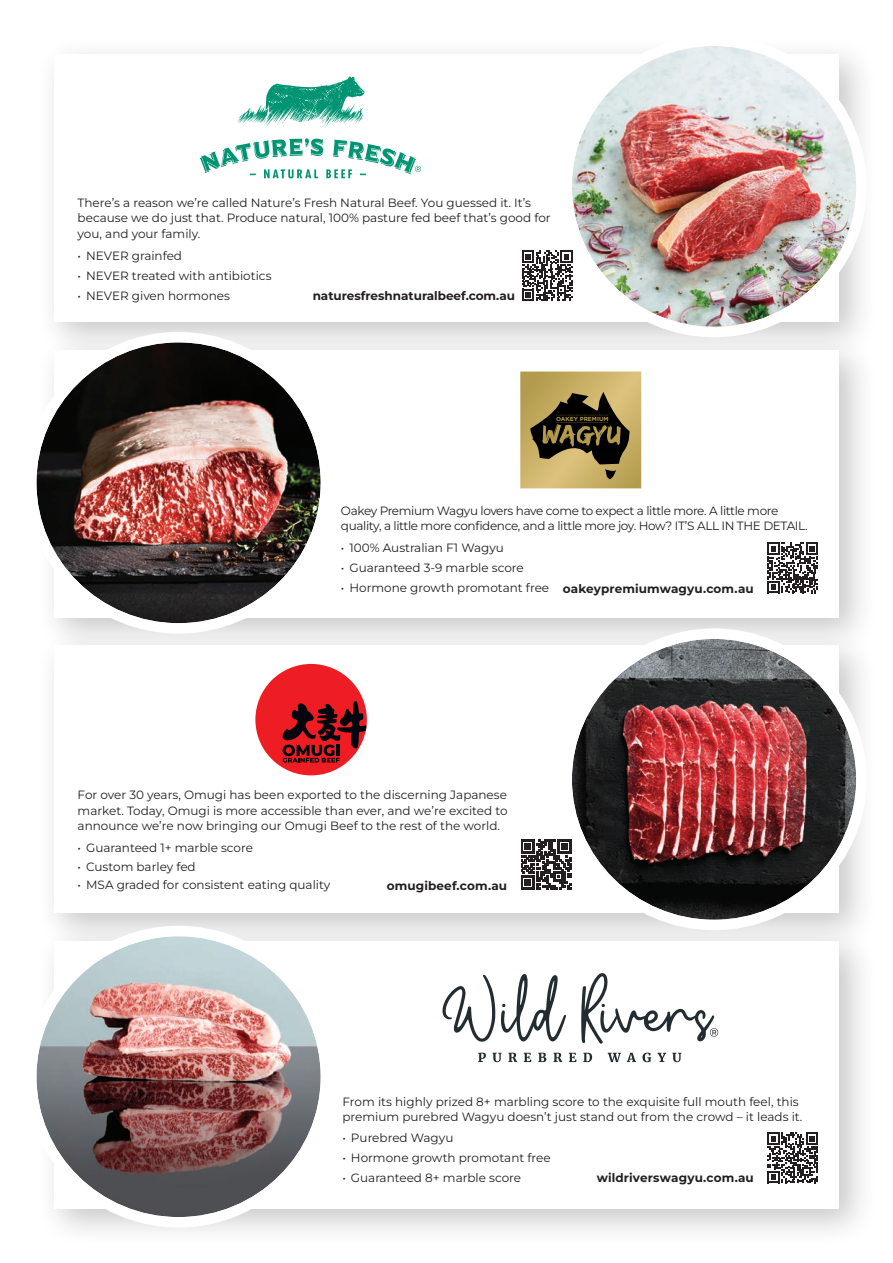
<style>
.page{position:relative;width:893px;height:1263px;background:#fff}
.page>*{position:absolute;margin:0;border:0;box-sizing:border-box;transform-origin:0 0}
.t1{font:12px/15.8px "Montserrat";color:#231f20}
.t2{font:12px/15.8px "Montserrat";letter-spacing:-.03em;color:#231f20}
.t3{font:700 12px "Montserrat";letter-spacing:.005em;color:#231f20}
.t4{font:700 5.85px "Gotham";color:#b39a4c}
</style>
<div class="page">
<div style="left:36px;top:36px;width:842px;height:325px;background:#231f20;opacity:.25"></div>
<div style="left:54px;top:54px;width:785px;height:268px;background:#fff"></div>
<div style="left:36px;top:332px;width:842px;height:324px;background:#231f20;opacity:.25"></div>
<div style="left:54px;top:350px;width:785px;height:268px;background:#fff"></div>
<div style="left:36px;top:628px;width:842px;height:324px;background:#231f20;opacity:.25"></div>
<div style="left:54px;top:645px;width:785px;height:268px;background:#fff"></div>
<div style="left:36px;top:923px;width:842px;height:325px;background:#231f20;opacity:.25"></div>
<div style="left:54px;top:941px;width:785px;height:268px;background:#fff"></div>
<img style="left:36px;top:342px;width:285px;height:281px">
<div style="left:26px;top:332px;width:305px;height:302px;border:10px solid #fff;border-radius:50%"></div>
<img style="left:36px;top:936px;width:285px;height:281px">
<div style="left:26px;top:926px;width:305px;height:301px;border:10px solid #fff;border-radius:50%"></div>
<img style="left:572px;top:46px;width:284px;height:281px">
<div style="left:561px;top:35px;width:306px;height:302px;border:10px solid #fff;border-radius:50%"></div>
<img style="left:572px;top:639px;width:284px;height:281px">
<div style="left:561px;top:628px;width:306px;height:302px;border:10px solid #fff;border-radius:50%"></div>
<svg style="left:520px;top:372px;width:121px;height:116px;background:#93804a"></svg>
<div style="left:255px;top:664px;width:112px;height:111px;background:#ee1d23;border-radius:50%"></div>
<svg style="left:282px;top:701px;width:85px;height:62px"></svg>
<svg style="left:442px;top:974px;width:53px;height:68px"></svg>
<svg style="left:501px;top:974px;width:65px;height:68px"></svg>
<svg style="left:581px;top:973px;width:137px;height:71px"></svg>
<svg style="left:478px;top:1053px;width:8px;height:9px"></svg>
<svg style="left:493px;top:1053px;width:9px;height:9px"></svg>
<svg style="left:508px;top:1053px;width:9px;height:9px"></svg>
<svg style="left:524px;top:1053px;width:7px;height:9px"></svg>
<svg style="left:538px;top:1053px;width:8px;height:9px"></svg>
<svg style="left:553px;top:1053px;width:9px;height:9px"></svg>
<svg style="left:569px;top:1053px;width:7px;height:9px"></svg>
<svg style="left:583px;top:1053px;width:9px;height:9px"></svg>
<svg style="left:608px;top:1053px;width:13px;height:9px"></svg>
<svg style="left:627px;top:1053px;width:9px;height:9px"></svg>
<svg style="left:642px;top:1053px;width:9px;height:9px"></svg>
<svg style="left:657px;top:1053px;width:9px;height:9px"></svg>
<svg style="left:672px;top:1053px;width:9px;height:9px"></svg>
<svg style="left:199px;top:76px;width:222px;height:102px"></svg>
<svg style="left:522px;top:250px;width:50px;height:51px"></svg>
<svg style="left:767px;top:1132px;width:51px;height:51px"></svg>
<svg style="left:767px;top:543px;width:51px;height:50px"></svg>
<svg style="left:521px;top:839px;width:50px;height:51px"></svg>
<p class="t1" style="left:78px;top:195px;width:474px;line-height:15.3px">There’s a reason we’re called Nature’s Fresh Natural Beef. You guessed it. It’s because we do just that. Produce natural, 100% pasture fed beef that’s good for you, and your family.</p>
<p class="t1" style="left:78px;top:248px;width:106px">• NEVER grainfed</p>
<p class="t1" style="left:78px;top:267px;width:195px">• NEVER treated with antibiotics</p>
<p class="t1" style="left:78px;top:287px;width:154px">• NEVER given hormones</p>
<p class="t3" style="left:313px;top:288px;width:204px">naturesfreshnaturalbeef.com.au</p>
<p class="t4" style="left:556px;top:415px;width:54px">OAKEY PREMIUM</p>
<p class="t2" style="left:341px;top:502px;width:468px">Oakey Premium Wagyu lovers have come to expect a little more. A little more quality, a little more confidence, and a little more joy. How? IT’S ALL IN THE DETAIL.</p>
<p class="t1" style="left:341px;top:540px;width:165px">• 100% Australian F1 Wagyu</p>
<p class="t1" style="left:341px;top:560px;width:184px">• Guaranteed 3-9 marble score</p>
<p class="t1" style="left:341px;top:580px;width:210px">• Hormone growth promotant free</p>
<p class="t3" style="left:563px;top:580px;width:192px">oakeypremiumwagyu.com.au</p>
<p class="t1" style="left:78px;top:786px;width:431px;text-align:justify">For over 30 years, Omugi has been exported to the discerning Japanese market. Today, Omugi is more accessible than ever, and we’re excited to announce we’re now bringing our Omugi Beef to the rest of the world.</p>
<p class="t1" style="left:78px;top:840px;width:177px">• Guaranteed 1+ marble score</p>
<p class="t1" style="left:78px;top:858px;width:120px">• Custom barley fed</p>
<p class="t1" style="left:78px;top:876px;width:254px">• MSA graded for consistent eating quality</p>
<p class="t3" style="left:387px;top:877px;width:122px">omugibeef.com.au</p>
<p class="t1" style="left:342px;top:1093px;width:461px">From its highly prized 8+ marbling score to the exquisite full mouth feel, this premium purebred Wagyu doesn’t just stand out from the crowd – it leads it.</p>
<p class="t1" style="left:342px;top:1129px;width:112px">• Purebred Wagyu</p>
<p class="t1" style="left:342px;top:1149px;width:210px">• Hormone growth promotant free</p>
<p class="t1" style="left:342px;top:1169px;width:180px">• Guaranteed 8+ marble score</p>
<p class="t3" style="left:597px;top:1170px;width:159px">wildriverswagyu.com.au</p>
</div>
